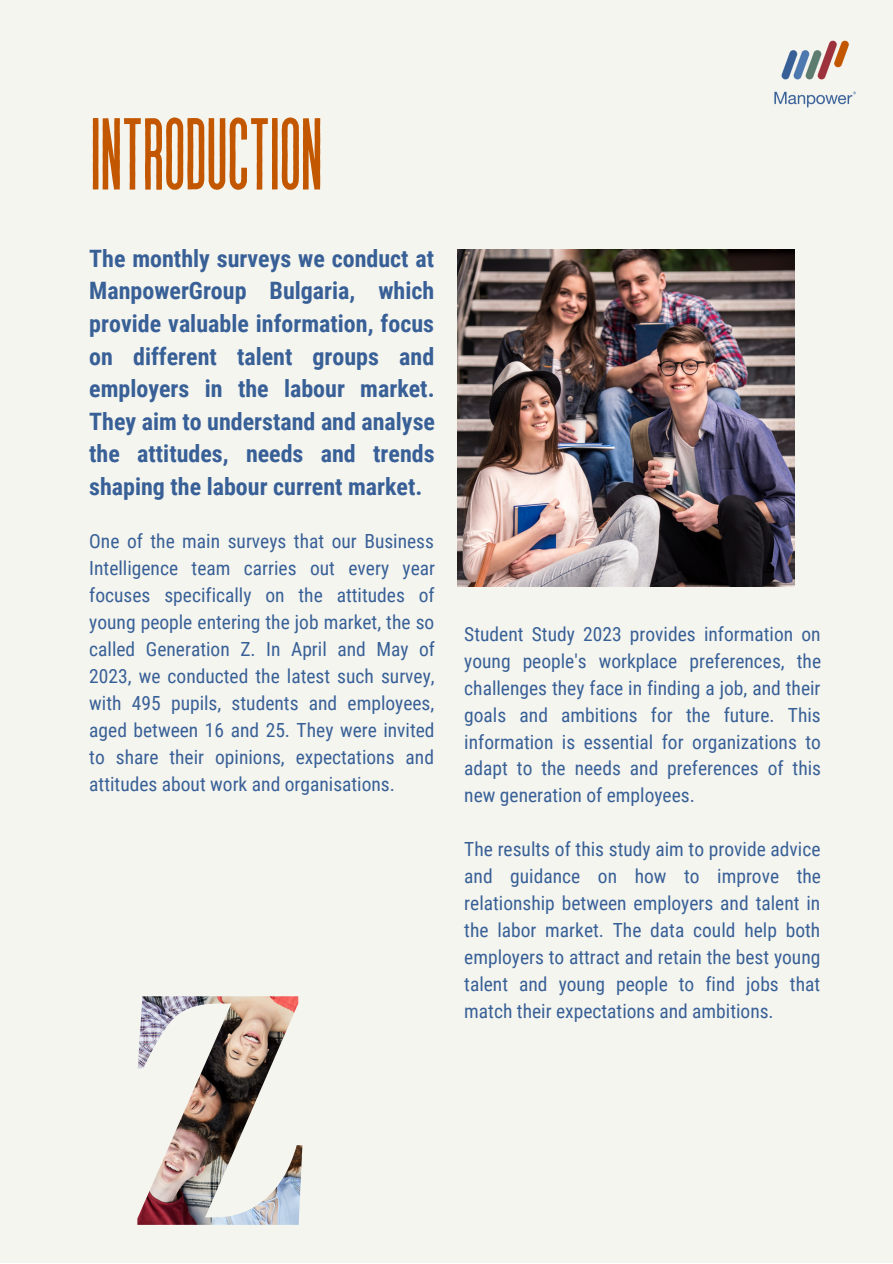
<style>
.page{position:relative;width:893px;height:1264px;background:#fff}
.page>*{position:absolute;margin:0;border:0;box-sizing:border-box;transform-origin:0 0}
.t1{font:101.85px "Revive 80 Tall";letter-spacing:-.03em;color:#c25700}
.t2{font:700 24px/32.5px "Roboto Condensed";color:#386097;text-align:justify}
.t3{font:19.5px/27px "Roboto Condensed";color:#386097;text-align:justify}
</style>
<div class="page">
<div style="left:0;top:0;width:892px;height:1262px;background:#f5f5ef"></div>
<img style="left:774px;top:40px;width:82px;height:68px">
<img style="left:457px;top:250px;width:337px;height:337px">
<img style="left:137px;top:996px;width:165px;height:228px">
<p class="t1" style="left:89px;top:102px;width:236px">INTRODUCTION</p>
<p class="t2" style="left:89px;top:242px;width:347px">The monthly surveys we conduct at ManpowerGroup Bulgaria, which provide valuable information, focus on different talent groups and employers in the labour market.<br>They aim to understand and analyse the attitudes, needs and trends shaping the labour current market.</p>
<p class="t3" style="left:89px;top:527px;width:347px">One of the main surveys that our Business Intelligence team carries out every year focuses specifically on the attitudes of young people entering the job market, the so called Generation Z. In April and May of 2023, we conducted the latest such survey, with 495 pupils, students and employees, aged between 16 and 25. They were invited to share their opinions, expectations and attitudes about work and organisations.</p>
<p class="t3" style="left:464px;top:620px;width:358px">Student Study 2023 provides information on young people's workplace preferences, the challenges they face in finding a job, and their goals and ambitions for the future. This information is essential for organizations to adapt to the needs and preferences of this new generation of employees.</p>
<p class="t3" style="left:464px;top:836px;width:358px">The results of this study aim to provide advice and guidance on how to improve the relationship between employers and talent in the labor market. The data could help both employers to attract and retain the best young talent and young people to find jobs that match their expectations and ambitions.</p>
</div>
